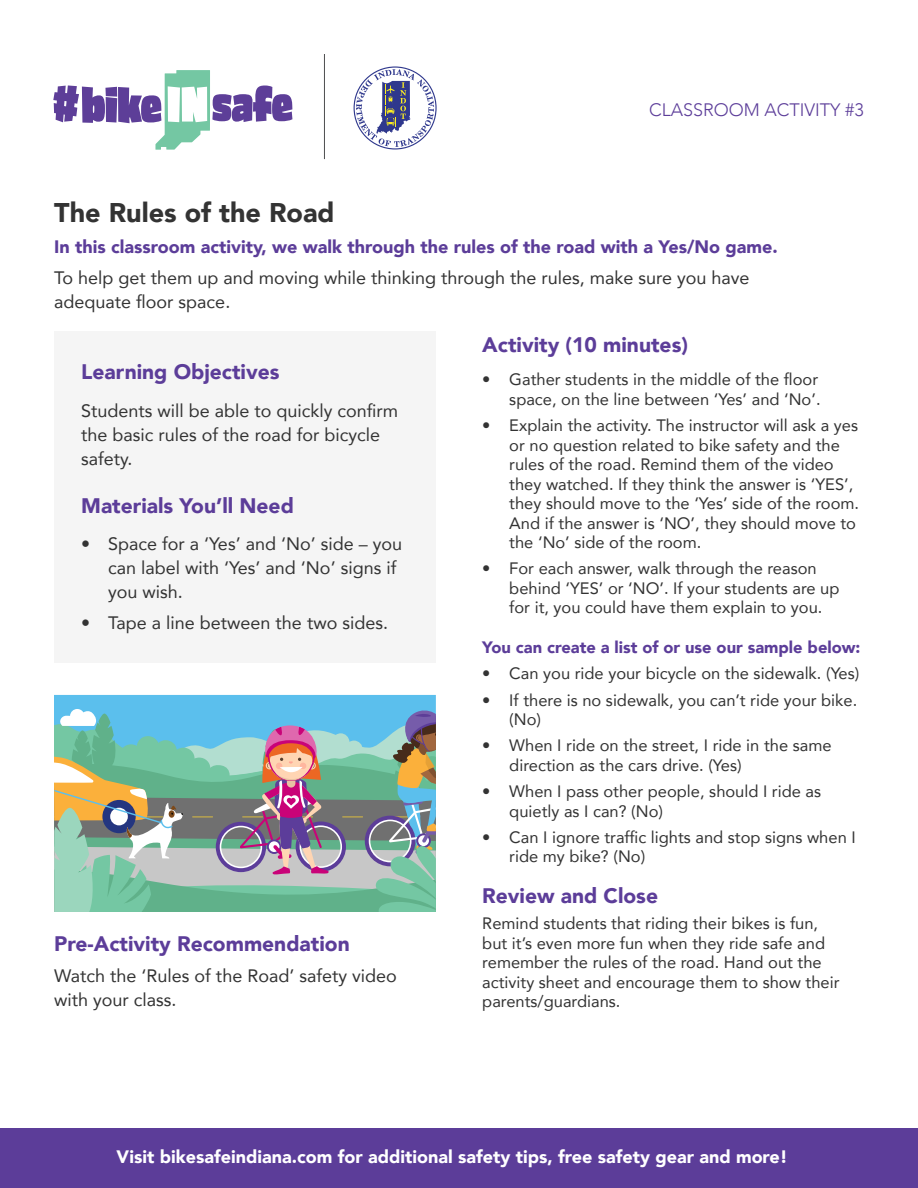
<style>
.page{position:relative;width:918px;height:1188px;background:#fff}
.page>*{position:absolute;margin:0;border:0;box-sizing:border-box;transform-origin:0 0}
.t1{font:900 27px "Avenir";color:#333}
.t2{font:900 21px "Avenir";color:#5c3d99}
.t3{font:18px/24px "Avenir";color:#333}
.t4{font:900 18px "Avenir";color:#fff}
.t5{font:900 18px "Avenir";color:#5c3d99}
.t6{font:300 18px "Avenir";color:#5c3d99}
.t7{font:16.5px/19.5px "Avenir";color:#333}
.t8{font:900 16.5px "Avenir";color:#5c3d99}
</style>
<div class="page">
<div style="left:0;top:1128px;width:918px;height:60px;background:#5c3d99"></div>
<div style="left:54px;top:331px;width:382px;height:332px;background:#f5f5f5"></div>
<div style="left:54px;top:695px;width:382px;height:10px;background:#5bbfed"></div>
<svg style="left:54px;top:705px;width:382px;height:207px"></svg>
<svg style="left:53px;top:70px;width:239px;height:80px"></svg>
<hr style="left:324px;top:54px;width:1px;height:105px;background:#4d4e4f">
<div style="left:351px;top:64px;width:88px;height:88px;border:2px solid #fff;border-radius:50%"></div>
<svg style="left:356px;top:69px;width:78px;height:78px"></svg>
<p class="t6" style="left:649px;top:99px;width:216px">CLASSROOM ACTIVITY #3</p>
<p class="t1" style="left:54px;top:189px;width:282px">The Rules of the Road</p>
<p class="t5" style="left:54px;top:231px;width:725px">In this classroom activity, we walk through the rules of the road with a Yes/No game.</p>
<p class="t3" style="left:54px;top:265px;width:697px">To help get them up and moving while thinking through the rules, make sure you have adequate floor space.</p>
<p class="t2" style="left:482px;top:327px;width:207px">Activity (10 minutes)</p>
<p class="t7" style="left:482px;top:369px;width:340px;text-align:right">• Gather students in the middle of the floor space, on the line between ‘Yes’ and ‘No’.</p>
<p class="t7" style="left:509px;top:415px;width:351px;text-indent:-27px">• Explain the activity. The instructor will ask a yes or no question related to bike safety and the rules of the road. Remind them of the video they watched. If they think the answer is ‘YES’, they should move to the ‘Yes’ side of the room.<br>And if the answer is ‘NO’, they should move to the ‘No’ side of the room.</p>
<p class="t7" style="left:509px;top:558px;width:332px;text-indent:-27px">• For each answer, walk through the reason behind ‘YES’ or ‘NO’. If your students are up for it, you could have them explain to you.</p>
<p class="t8" style="left:482px;top:633px;width:380px">You can create a list of or use our sample below:</p>
<p class="t7" style="left:482px;top:663px;width:379px">• Can you ride your bicycle on the sidewalk. (Yes)</p>
<p class="t7" style="left:509px;top:690px;width:349px;text-indent:-27px">• If there is no sidewalk, you can’t ride your bike. (No)</p>
<p class="t7" style="left:509px;top:735px;width:324px;text-indent:-27px">• When I ride on the street, I ride in the same direction as the cars drive. (Yes)</p>
<p class="t7" style="left:509px;top:781px;width:313px;text-indent:-27px">• When I pass other people, should I ride as quietly as I can? (No)</p>
<p class="t7" style="left:509px;top:827px;width:348px;text-indent:-27px">• Can I ignore traffic lights and stop signs when I ride my bike? (No)</p>
<p class="t2" style="left:482px;top:878px;width:177px">Review and Close</p>
<p class="t7" style="left:482px;top:913px;width:359px">Remind students that riding their bikes is fun, but it’s even more fun when they ride safe and remember the rules of the road. Hand out the activity sheet and encourage them to show their parents/guardians.</p>
<p class="t2" style="left:81px;top:354px;width:200px">Learning Objectives</p>
<p class="t3" style="left:81px;top:398px;width:319px">Students will be able to quickly confirm the basic rules of the road for bicycle safety.</p>
<p class="t2" style="left:81px;top:488px;width:214px">Materials You’ll Need</p>
<p class="t3" style="left:108px;top:532px;width:295px;text-indent:-27px">• Space for a ‘Yes’ and ‘No’ side – you can label with ‘Yes’ and ‘No’ signs if you wish.</p>
<p class="t3" style="left:81px;top:610px;width:308px">• Tape a line between the two sides.</p>
<p class="t2" style="left:54px;top:926px;width:297px">Pre-Activity Recommendation</p>
<p class="t3" style="left:54px;top:963px;width:344px">Watch the ‘Rules of the Road’ safety video with your class.</p>
<p class="t4" style="left:117px;top:1141px;width:673px">Visit bikesafeindiana.com for additional safety tips, free safety gear and more!</p>
</div>
